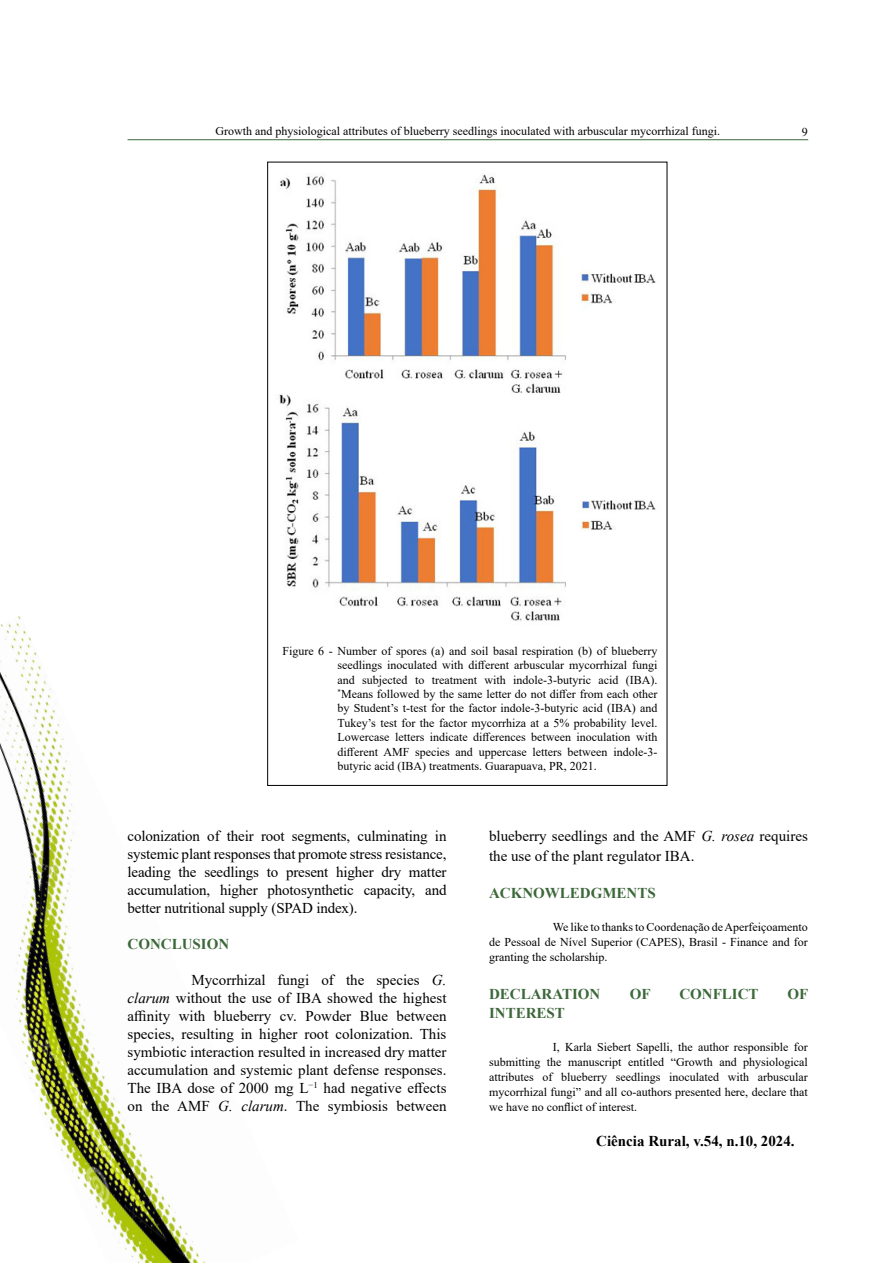
<style>
.page{position:relative;width:893px;height:1263px;background:#fff}
.page>*{position:absolute;margin:0;border:0;box-sizing:border-box;transform-origin:0 0}
.t1{font:15px/18px "Times New Roman";color:#000;text-align:justify}
.t2{font:700 15px "Times New Roman";color:#3c683a}
.t3{font:700 15px "Times New Roman";color:#000}
.t4{font:12px/14.4px "Times New Roman";color:#000;text-align:justify}
.s1{font-style:italic}
</style>
<div class="page">
<hr style="left:128px;top:139px;width:680px;height:1px;background:#3c683a">
<img style="left:0;top:616px;width:205px;height:647px">
<img style="left:279px;top:174px;width:377px;height:447px">
<p class="t4" style="left:216px;top:124px;width:506px">Growth and physiological attributes of blueberry seedlings inoculated with arbuscular mycorrhizal fungi.</p>
<p class="t4" style="left:802px;top:124px;width:7px">9</p>
<p class="t4" style="left:338px;top:643px;width:321px;text-indent:-55px">Figure 6 - Number of spores (a) and soil basal respiration (b) of blueberry seedlings inoculated with different arbuscular mycorrhizal fungi and subjected to treatment with indole-3-butyric acid (IBA). <sup>*</sup>Means followed by the same letter do not differ from each other by Student’s t-test for the factor indole-3-butyric acid (IBA) and Tukey’s test for the factor mycorrhiza at a 5% probability level.<br>Lowercase letters indicate differences between inoculation with different AMF species and uppercase letters between indole-3- butyric acid (IBA) treatments. Guarapuava, PR, 2021.</p>
<p class="t1" style="left:128px;top:826px;width:320px">colonization of their root segments, culminating in systemic plant responses that promote stress resistance, leading the seedlings to present higher dry matter accumulation, higher photosynthetic capacity, and better nutritional supply (SPAD index).</p>
<p class="t2" style="left:128px;top:933px;width:103px">CONCLUSION</p>
<p class="t1" style="left:128px;top:970px;width:320px;text-indent:64px">Mycorrhizal fungi of the species <span class="s1">G. clarum</span> without the use of IBA showed the highest affinity with blueberry cv. Powder Blue between species, resulting in higher root colonization. This symbiotic interaction resulted in increased dry matter accumulation and systemic plant defense responses.<br>The IBA dose of 2000 mg L<sup>−1</sup> had negative effects on the AMF <span class="s1">G. clarum</span>. The symbiosis between</p>
<p class="t1" style="left:489px;top:826px;width:320px;line-height:19.5px">blueberry seedlings and the AMF <span class="s1">G. rosea</span> requires the use of the plant regulator IBA.</p>
<p class="t2" style="left:489px;top:882px;width:168px">ACKNOWLEDGMENTS</p>
<p class="t4" style="left:489px;top:919px;width:320px;line-height:15px;text-indent:64px">We like to thanks to Coordenação de Aperfeiçoamento de Pessoal de Nível Superior (CAPES), Brasil - Finance and for granting the scholarship.</p>
<p class="t2" style="left:489px;top:983px;width:113px">DECLARATION</p>
<p class="t2" style="left:630px;top:983px;width:22px">OF</p>
<p class="t2" style="left:679px;top:983px;width:81px">CONFLICT</p>
<p class="t2" style="left:788px;top:983px;width:22px">OF</p>
<p class="t2" style="left:489px;top:1002px;width:77px">INTEREST</p>
<p class="t4" style="left:489px;top:1039px;width:320px;line-height:15px;text-indent:64px">I, Karla Siebert Sapelli, the author responsible for submitting the manuscript entitled “Growth and physiological attributes of blueberry seedlings inoculated with arbuscular mycorrhizal fungi” and all co-authors presented here, declare that we have no conflict of interest.</p>
<p class="t3" style="left:596px;top:1130px;width:200px">Ciência Rural, v.54, n.10, 2024.</p>
</div>
